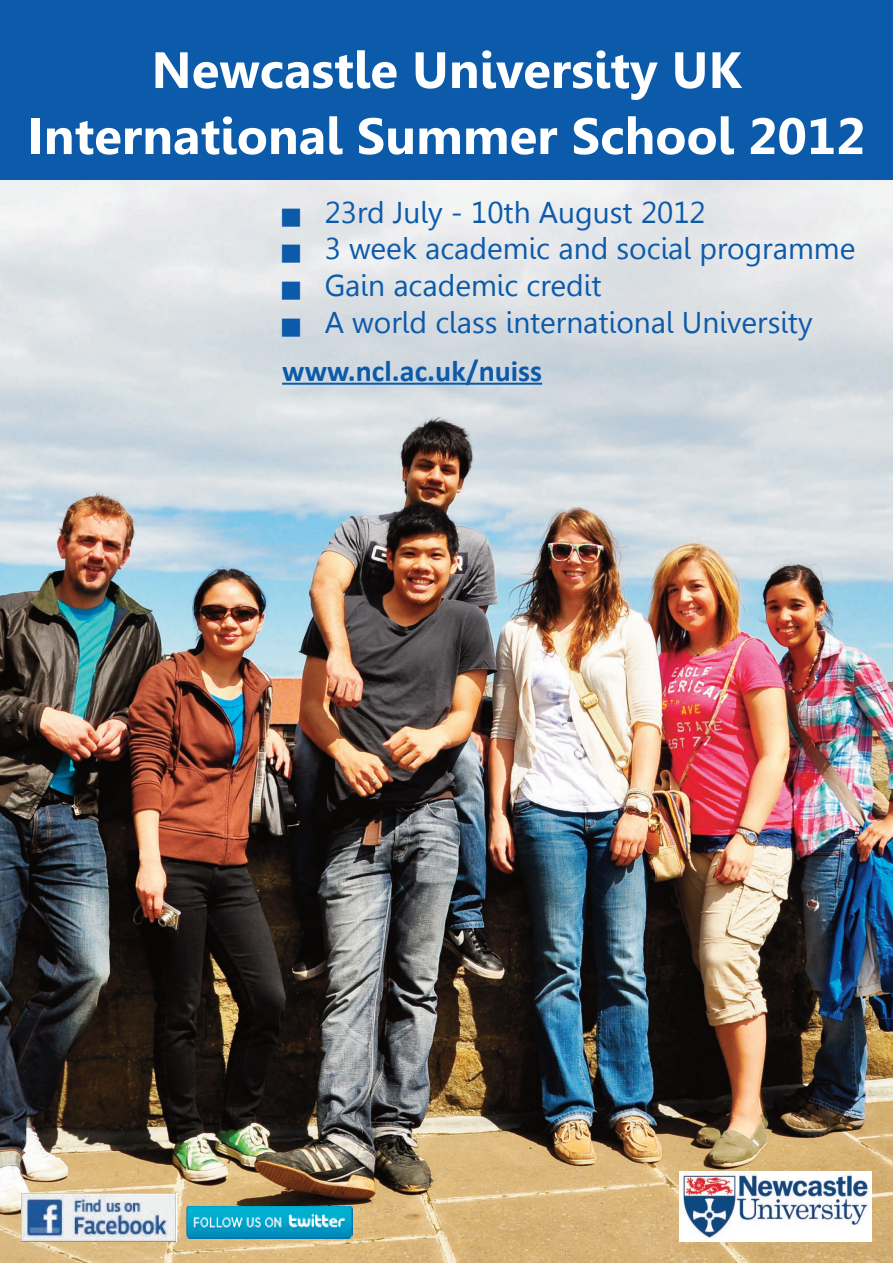
<style>
.page{position:relative;width:893px;height:1263px;background:#fff}
.page>*{position:absolute;margin:0;border:0;box-sizing:border-box;transform-origin:0 0}
.t1{font:700 51px/66px "Gisha";color:#fff;text-align:center}
.t2{font:30px/36.6px "Gisha";color:#0c5aaa}
.t3{font:700 30px "Calibri";color:#0c5aaa}
</style>
<div class="page">
<img style="left:0;top:180px;width:893px;height:1083px">
<div style="left:0;top:0;width:893px;height:180px;background:#0c5aaa"></div>
<div style="left:679px;top:1171px;width:193px;height:71px;background:#fff"></div>
<img style="left:683px;top:1173px;width:186px;height:65px">
<div style="left:21px;top:1193px;width:156px;height:49px;background:#d0ccc9"></div>
<img style="left:21px;top:1193px;width:154px;height:48px">
<img style="left:187px;top:1206px;width:166px;height:33px">
<hr style="left:282px;top:383px;width:260px;height:2px;background:#0c5aaa">
<svg style="left:282px;top:208px;width:18px;height:18px"></svg>
<svg style="left:282px;top:245px;width:18px;height:18px"></svg>
<svg style="left:282px;top:282px;width:18px;height:18px"></svg>
<svg style="left:282px;top:318px;width:18px;height:18px"></svg>
<h1 class="t1" style="left:28px;top:38px;width:839px">Newcastle University UK<br>International Summer School 2012</h1>
<p class="t2" style="left:325px;top:194px;width:532px">23rd July - 10th August 2012<br>3 week academic and social programme<br>Gain academic credit<br>A world class international University</p>
<p class="t3" style="left:282px;top:358px;width:262px">www.ncl.ac.uk/nuiss</p>
</div>
